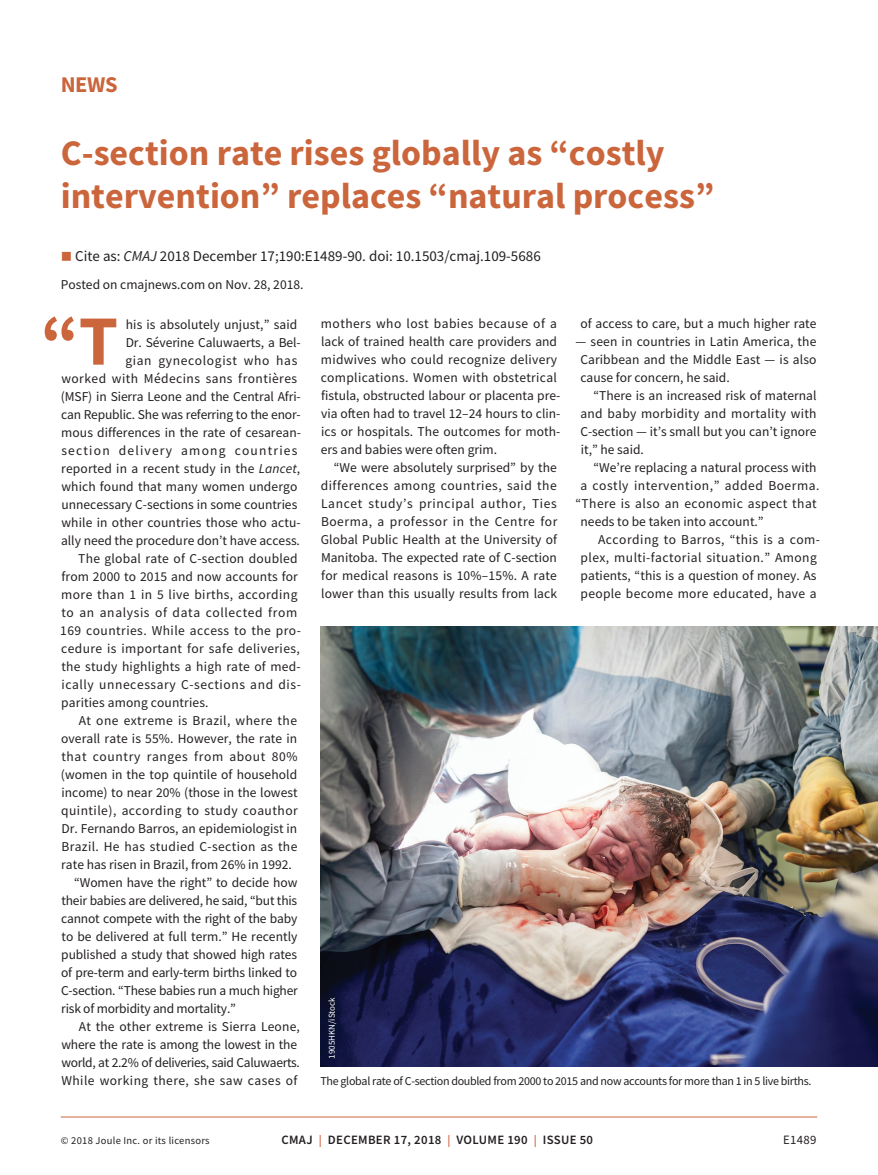
<style>
.page{position:relative;width:878px;height:1175px;background:#fff}
.page>*{position:absolute;margin:0;border:0;box-sizing:border-box;transform-origin:0 0}
.t1{font:700 70.65px "Source Sans Pro";color:#cb653c}
.t2{font:700 36px/43.2px "Source Sans Pro";color:#cb653c}
.t3{font:700 22.5px "Source Sans Pro";color:#cb653c}
.t4{font:15px "Source Sans Pro";color:#231f20}
.t5{font:13.5px/18px "Source Sans Pro";letter-spacing:.005em;color:#231f20;text-align:justify}
.t6{font:13.5px "Source Sans Pro";letter-spacing:-.015em;color:#231f20}
.t7{font:13.5px "Source Sans Pro";letter-spacing:.03em;color:#231f20}
.t8{font:13.5px "Source Sans Pro";letter-spacing:.035em;color:#231f20}
.t9{font:13.5px "Source Sans Pro";letter-spacing:.045em;color:#231f20}
.t10{font:13.5px "Source Sans Pro";letter-spacing:-.025em;color:#231f20}
.t11{font:13.5px "Source Sans Pro";letter-spacing:.04em;color:#231f20}
.t12{font:13.5px "Source Sans Pro";letter-spacing:.025em;color:#231f20}
.t13{font:13.5px "Source Sans Pro";letter-spacing:.09em;color:#231f20}
.t14{font:13.5px "Source Sans Pro";letter-spacing:.05em;color:#231f20}
.t15{font:600 12.75px "Source Sans Pro";letter-spacing:.025em;color:#231f20}
.t16{font:12.75px "Source Sans Pro";letter-spacing:.025em;color:#231f20}
.t17{font:12px "Source Sans Pro";letter-spacing:-.025em;color:#231f20}
.t18{font:10.5px "Source Sans Pro";letter-spacing:.025em;color:#231f20}
.t19{font:9px "Source Sans Pro";color:#fff}
.s1{color:#cb653c}
.s2{font-style:italic}
.s3{font-size:12px;color:#cb653c}
</style>
<div class="page">
<hr style="left:61px;top:1116px;width:756px;height:1px;background:#cb653c">
<img style="left:320px;top:627px;width:558px;height:439px">
<h3 class="t3" style="left:61px;top:69px;width:58px">NEWS</h3>
<h2 class="t2" style="left:61px;top:131px;width:655px">C-section rate rises globally as “costly intervention” replaces “natural process”</h2>
<p class="t4" style="left:61px;top:246px;width:481px"><span class="s1">■</span> Cite as: <span class="s2">CMAJ</span> 2018 December 17;190:E1489-90. doi: 10.1503/cmaj.109-5686</p>
<p class="t5" style="left:61px;top:276px;width:244px">Posted on cmajnews.com on Nov. 28, 2018.</p>
<h1 class="t1" style="left:41px;top:293px;width:79px">“T</h1>
<p class="t5" style="left:126px;top:315px;width:173px">his is absolutely unjust,” said</p>
<p class="t5" style="left:126px;top:333px;width:176px">Dr. Séverine Caluwaerts, a Bel-</p>
<p class="t9" style="left:125px;top:351px;width:173px">gian gynecologist who has</p>
<p class="t7" style="left:61px;top:369px;width:237px">worked with Médecins sans frontières</p>
<p class="t5" style="left:61px;top:387px;width:241px">(MSF) in Sierra Leone and the Central Afri-</p>
<p class="t6" style="left:61px;top:405px;width:241px">can Republic. She was referring to the enor-</p>
<p class="t5" style="left:61px;top:423px;width:241px">mous differences in the rate of cesarean-</p>
<p class="t13" style="left:61px;top:441px;width:237px">section delivery among countries</p>
<p class="t5" style="left:61px;top:459px;width:240px">reported in a recent study in the <span class="s2">Lancet</span>,</p>
<p class="t5" style="left:61px;top:477px;width:237px">which found that many women undergo</p>
<p class="t5" style="left:61px;top:495px;width:237px">unnecessary C-sections in some countries</p>
<p class="t5" style="left:61px;top:513px;width:241px">while in other countries those who actu-</p>
<p class="t5" style="left:61px;top:531px;width:240px">ally need the procedure don’t have access.</p>
<p class="t5" style="left:78px;top:549px;width:221px">The global rate of C-section doubled</p>
<p class="t5" style="left:62px;top:567px;width:238px">from 2000 to 2015 and now accounts for</p>
<p class="t7" style="left:61px;top:585px;width:238px">more than 1 in 5 live births, according</p>
<p class="t9" style="left:61px;top:603px;width:237px">to an analysis of data collected from</p>
<p class="t8" style="left:60px;top:621px;width:241px">169 countries. While access to the pro-</p>
<p class="t7" style="left:61px;top:639px;width:240px">cedure is important for safe deliveries,</p>
<p class="t5" style="left:61px;top:657px;width:240px">the study highlights a high rate of med-</p>
<p class="t9" style="left:61px;top:675px;width:240px">ically unnecessary C-sections and dis-</p>
<p class="t5" style="left:61px;top:693px;width:149px">parities among countries.</p>
<p class="t8" style="left:79px;top:711px;width:220px">At one extreme is Brazil, where the</p>
<p class="t5" style="left:61px;top:729px;width:238px">overall rate is 55%. However, the rate in</p>
<p class="t14" style="left:61px;top:747px;width:237px">that country ranges from about 80%</p>
<p class="t5" style="left:61px;top:765px;width:238px">(women in the top quintile of household</p>
<p class="t5" style="left:61px;top:783px;width:238px">income) to near 20% (those in the lowest</p>
<p class="t8" style="left:61px;top:801px;width:238px">quintile), according to study coauthor</p>
<p class="t5" style="left:61px;top:819px;width:237px">Dr. Fernando Barros, an epidemiologist in</p>
<p class="t7" style="left:61px;top:837px;width:237px">Brazil. He has studied C-section as the</p>
<p class="t5" style="left:61px;top:855px;width:232px">rate has risen in Brazil, from 26% in 1992.</p>
<p class="t5" style="left:74px;top:873px;width:225px">“Women have the right” to decide how</p>
<p class="t6" style="left:61px;top:891px;width:237px">their babies are delivered, he said, “but this</p>
<p class="t6" style="left:61px;top:909px;width:238px">cannot compete with the right of the baby</p>
<p class="t5" style="left:61px;top:927px;width:237px">to be delivered at full term.” He recently</p>
<p class="t5" style="left:61px;top:945px;width:237px">published a study that showed high rates</p>
<p class="t6" style="left:61px;top:963px;width:238px">of pre-term and early-term births linked to</p>
<p class="t6" style="left:61px;top:981px;width:238px">C-section. “These babies run a much higher</p>
<p class="t6" style="left:61px;top:999px;width:176px">risk of morbidity and mortality.”</p>
<p class="t5" style="left:79px;top:1017px;width:222px">At the other extreme is Sierra Leone,</p>
<p class="t6" style="left:61px;top:1035px;width:237px">where the rate is among the lowest in the</p>
<p class="t10" style="left:61px;top:1053px;width:240px">world, at 2.2% of deliveries, said Caluwaerts.</p>
<p class="t8" style="left:61px;top:1071px;width:237px">While working there, she saw cases of</p>
<p class="t5" style="left:321px;top:315px;width:241px;text-align:left">mothers who lost babies because of a lack of trained health care providers and midwives who could recognize delivery complications. Women with obstetrical fistula, obstructed labour or placenta pre&shy;via often had to travel 12–24 hours to clin&shy;ics or hospitals. The outcomes for moth&shy;ers and babies were often grim.</p>
<p class="t5" style="left:321px;top:459px;width:238px;text-indent:13px">“We were absolutely surprised” by the differences among countries, said the Lancet study’s principal author, Ties Boerma, a professor in the Centre for Global Public Health at the University of Manitoba. The expected rate of C-section for medical reasons is 10%–15%. A rate lower than this usually results from lack</p>
<p class="t5" style="left:580px;top:315px;width:237px">of access to care, but a much higher rate</p>
<p class="t5" style="left:580px;top:333px;width:237px;text-indent:-5px">— seen in countries in Latin America, the Caribbean and the Middle East — is also cause for concern, he said.</p>
<p class="t5" style="left:580px;top:387px;width:238px;text-indent:13px">“There is an increased risk of maternal and baby morbidity and mortality with C-section — it’s small but you can’t ignore it,” he said.</p>
<p class="t5" style="left:593px;top:459px;width:225px">“We’re replacing a natural process with</p>
<p class="t11" style="left:580px;top:477px;width:240px">a costly intervention,” added Boerma.</p>
<p class="t7" style="left:575px;top:495px;width:243px">“There is also an economic aspect that</p>
<p class="t5" style="left:580px;top:513px;width:185px">needs to be taken into account.”</p>
<p class="t8" style="left:598px;top:531px;width:223px">According to Barros, “this is a com-</p>
<p class="t7" style="left:580px;top:549px;width:238px">plex, multi-factorial situation.” Among</p>
<p class="t5" style="left:580px;top:567px;width:237px">patients, “this is a question of money. As</p>
<p class="t12" style="left:580px;top:585px;width:237px">people become more educated, have a</p>
<p class="t19" style="left:326px;top:1058px;width:63px;rotate:-90deg">1905HKN/iStock</p>
<p class="t17" style="left:320px;top:1072px;width:492px">The global rate of C-section doubled from 2000 to 2015 and now accounts for more than 1 in 5 live births.</p>
<p class="t18" style="left:61px;top:1134px;width:150px">© 2018 Joule Inc. or its licensors</p>
<p class="t15" style="left:281px;top:1131px;width:313px">CMAJ <span class="s3">|</span> DECEMBER 17, 2018 <span class="s3">|</span> VOLUME 190 <span class="s3">|</span> ISSUE 50</p>
<p class="t16" style="left:783px;top:1132px;width:35px">E1489</p>
</div>
